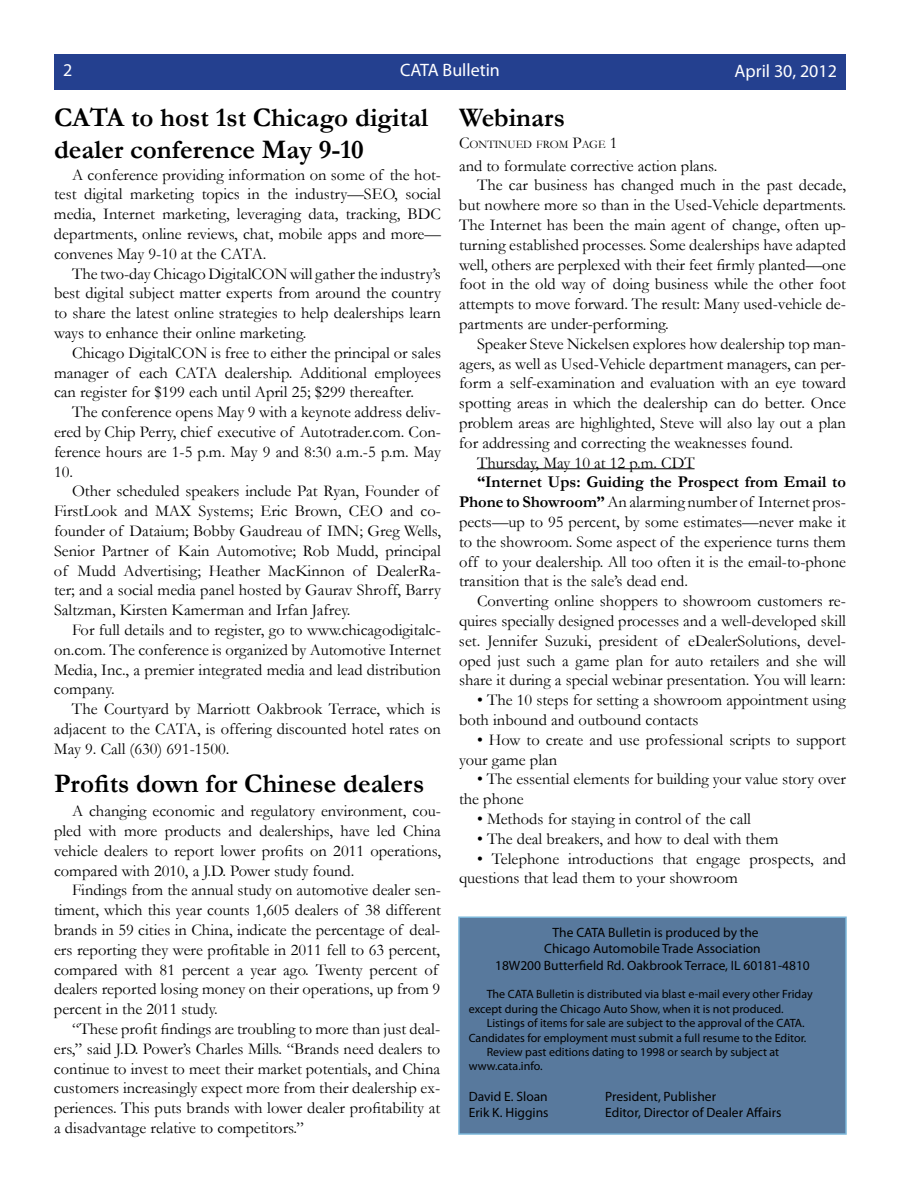
<style>
.page{position:relative;width:918px;height:1188px;background:#fff}
.page>*{position:absolute;margin:0;border:0;box-sizing:border-box;transform-origin:0 0}
.t1{font:700 27px/32.4px "Garamond";color:#000}
.t2{font:18px "Myriad Pro";color:#fff}
.t3{font:16.5px/19.8px "Garamond";color:#000;text-align:justify}
.t4{font:13.5px/16.2px "Myriad Pro";color:#000;text-align:center}
.t5{font:12px/14.4px "Myriad Pro";color:#000}
.t6{font:11.55px "Garamond";color:#000}
.s1{font-size:16.5px}
.s2{font-weight:700}
</style>
<div class="page">
<div style="left:459px;top:917px;width:387px;height:217px;background:#58799d"></div>
<div style="left:458px;top:916px;width:389px;height:219px;border:2px solid #7ab6d9"></div>
<div style="left:54px;top:54px;width:792px;height:36px;background:#24408f"></div>
<hr style="left:477px;top:468px;width:218px;height:1px;background:#000">
<p class="t2" style="left:63px;top:58px;width:11px">2</p>
<p class="t2" style="left:400px;top:58px;width:101px">CATA Bulletin</p>
<p class="t2" style="left:735px;top:59px;width:104px">April 30, 2012</p>
<h1 class="t1" style="left:54px;top:101px;width:513px">CATA to host 1st Chicago digital Webinars dealer conference May 9-10</h1>
<p class="t6" style="left:459px;top:137px;width:160px"><span class="s1">C</span>ontinued from <span class="s1">P</span>age <span class="s1">1</span></p>
<p class="t3" style="left:459px;top:155px;width:260px">and to formulate corrective action plans.</p>
<p class="t3" style="left:477px;top:175px;width:371px">The car business has changed much in the past decade,</p>
<p class="t3" style="left:459px;top:195px;width:389px">but nowhere more so than in the Used-Vehicle departments.</p>
<p class="t3" style="left:459px;top:214px;width:388px">The Internet has been the main agent of change, often up-</p>
<p class="t3" style="left:459px;top:234px;width:389px">turning established processes. Some dealerships have adapted</p>
<p class="t3" style="left:459px;top:254px;width:388px">well, others are perplexed with their feet firmly planted—one</p>
<p class="t3" style="left:459px;top:274px;width:389px">foot in the old way of doing business while the other foot</p>
<p class="t3" style="left:459px;top:294px;width:389px">attempts to move forward. The result: Many used-vehicle de-</p>
<p class="t3" style="left:459px;top:313px;width:211px">partments are under-performing.</p>
<p class="t3" style="left:477px;top:333px;width:371px">Speaker Steve Nickelsen explores how dealership top man-</p>
<p class="t3" style="left:459px;top:353px;width:389px">agers, as well as Used-Vehicle department managers, can per-</p>
<p class="t3" style="left:459px;top:373px;width:388px">form a self-examination and evaluation with an eye toward</p>
<p class="t3" style="left:459px;top:393px;width:389px">spotting areas in which the dealership can do better. Once</p>
<p class="t3" style="left:459px;top:412px;width:388px">problem areas are highlighted, Steve will also lay out a plan</p>
<p class="t3" style="left:459px;top:432px;width:335px">for addressing and correcting the weaknesses found.</p>
<p class="t3" style="left:477px;top:452px;width:219px">Thursday, May 10 at 12 p.m. CDT</p>
<p class="t3" style="left:459px;top:472px;width:389px;text-indent:18px"><span class="s2">“Internet Ups: Guiding the Prospect from Email to Phone to Showroom”</span>An alarming number of Internet pros&shy;pects—up to 95 percent, by some estimates—never make it to the showroom. Some aspect of the experience turns them off to your dealership. All too often it is the email-to-phone transition that is the sale’s dead end.</p>
<p class="t3" style="left:459px;top:591px;width:389px;text-indent:18px">Converting online shoppers to showroom customers re&shy;quires specially designed processes and a well-developed skill set. Jennifer Suzuki, president of eDealerSolutions, devel&shy;oped just such a game plan for auto retailers and she will share it during a special webinar presentation. You will learn:</p>
<p class="t3" style="left:459px;top:690px;width:389px;text-indent:18px">• The 10 steps for setting a showroom appointment using both inbound and outbound contacts</p>
<p class="t3" style="left:459px;top:729px;width:389px;text-indent:18px">• How to create and use professional scripts to support your game plan</p>
<p class="t3" style="left:459px;top:769px;width:389px;text-indent:18px">• The essential elements for building your value story over the phone</p>
<p class="t3" style="left:477px;top:808px;width:275px">• Methods for staying in control of the call</p>
<p class="t3" style="left:477px;top:828px;width:303px">• The deal breakers, and how to deal with them</p>
<p class="t3" style="left:459px;top:848px;width:388px;text-indent:18px">• Telephone introductions that engage prospects, and questions that lead them to your showroom</p>
<p class="t3" style="left:54px;top:164px;width:389px;text-indent:18px">A conference providing information on some of the hot&shy;test digital marketing topics in the industry—SEO, social media, Internet marketing, leveraging data, tracking, BDC departments, online reviews, chat, mobile apps and more— convenes May 9-10 at the CATA.</p>
<p class="t3" style="left:54px;top:263px;width:389px;text-indent:18px">The two-day Chicago DigitalCON will gather the industry’s best digital subject matter experts from around the country to share the latest online strategies to help dealerships learn ways to enhance their online marketing.</p>
<p class="t3" style="left:54px;top:342px;width:389px;text-indent:18px">Chicago DigitalCON is free to either the principal or sales manager of each CATA dealership. Additional employees can register for $199 each until April 25; $299 thereafter.</p>
<p class="t3" style="left:54px;top:402px;width:389px;text-indent:18px">The conference opens May 9 with a keynote address deliv&shy;ered by Chip Perry, chief executive of Autotrader.com. Con&shy;ference hours are 1-5 p.m. May 9 and 8:30 a.m.-5 p.m. May 10.</p>
<p class="t3" style="left:54px;top:481px;width:389px;text-align:left;text-indent:18px">Other scheduled speakers include Pat Ryan, Founder of FirstLook and MAX Systems; Eric Brown, CEO and co&shy;founder of Dataium; Bobby Gaudreau of IMN; Greg Wells, Senior Partner of Kain Automotive; Rob Mudd, principal of Mudd Advertising; Heather MacKinnon of DealerRa&shy;ter; and a social media panel hosted by Gaurav Shroff, Barry Saltzman, Kirsten Kamerman and Irfan Jafrey.</p>
<p class="t3" style="left:54px;top:619px;width:389px;text-indent:18px">For full details and to register, go to www.chicagodigitalc&shy;on.com. The conference is organized by Automotive Internet Media, Inc., a premier integrated media and lead distribution company.</p>
<p class="t3" style="left:54px;top:699px;width:389px;text-indent:18px">The Courtyard by Marriott Oakbrook Terrace, which is adjacent to the CATA, is offering discounted hotel rates on May 9. Call (630) 691-1500.</p>
<h1 class="t1" style="left:54px;top:768px;width:372px">Profits down for Chinese dealers</h1>
<p class="t3" style="left:54px;top:801px;width:389px;text-indent:18px">A changing economic and regulatory environment, cou&shy;pled with more products and dealerships, have led China vehicle dealers to report lower profits on 2011 operations, compared with 2010, a J.D. Power study found.</p>
<p class="t3" style="left:54px;top:880px;width:389px;text-align:left;text-indent:18px">Findings from the annual study on automotive dealer sen&shy;timent, which this year counts 1,605 dealers of 38 different brands in 59 cities in China, indicate the percentage of deal&shy;ers reporting they were profitable in 2011 fell to 63 percent, compared with 81 percent a year ago. Twenty percent of dealers reported losing money on their operations, up from 9 percent in the 2011 study.</p>
<p class="t3" style="left:54px;top:1019px;width:388px;text-indent:18px">“These profit findings are troubling to more than just deal&shy;ers,” said J.D. Power’s Charles Mills. “Brands need dealers to continue to invest to meet their market potentials, and China customers increasingly expect more from their dealership ex&shy;periences. This puts brands with lower dealer profitability at a disadvantage relative to competitors.”</p>
<p class="t4" style="left:495px;top:924px;width:316px">The CATA Bulletin is produced by the<br>Chicago Automobile Trade Association<br>18W200 Butterfield Rd. Oakbrook Terrace, IL 60181-4810</p>
<p class="t5" style="left:469px;top:987px;width:345px;text-indent:18px">The CATA Bulletin is distributed via blast e-mail every other Friday except during the Chicago Auto Show, when it is not produced.</p>
<p class="t5" style="left:487px;top:1016px;width:319px">Listings of items for sale are subject to the approval of the CATA.</p>
<p class="t5" style="left:469px;top:1030px;width:339px">Candidates for employment must submit a full resume to the Editor.</p>
<p class="t5" style="left:487px;top:1045px;width:294px">Review past editions dating to 1998 or search by subject at</p>
<p class="t5" style="left:469px;top:1059px;width:75px">www.cata.info.</p>
<p class="t4" style="left:469px;top:1088px;width:81px">David E. Sloan</p>
<p class="t4" style="left:605px;top:1088px;width:112px">President, Publisher</p>
<p class="t4" style="left:469px;top:1104px;width:81px">Erik K. Higgins</p>
<p class="t4" style="left:605px;top:1104px;width:178px">Editor, Director of Dealer Affairs</p>
</div>
